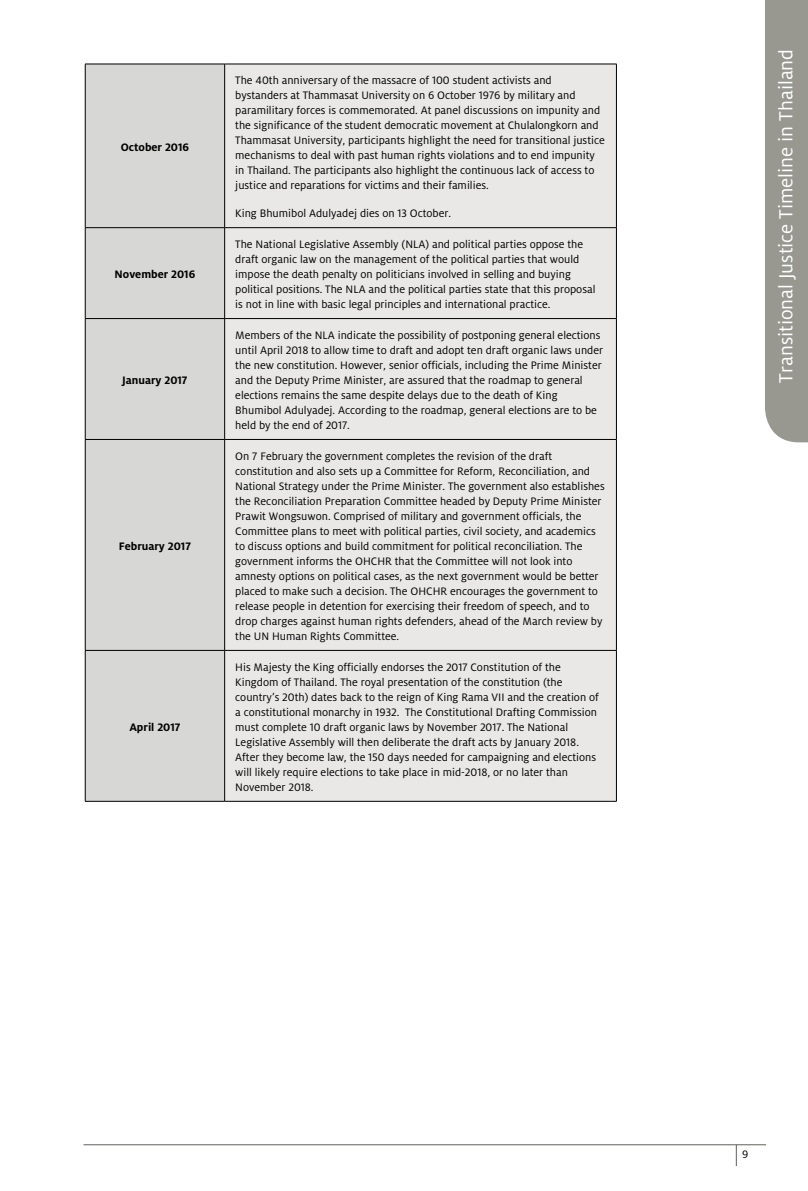
<style>
.page{position:relative;width:808px;height:1191px;background:#fff}
.page>*{position:absolute;margin:0;border:0;box-sizing:border-box;transform-origin:0 0}
.t1{font:21px "Milo LF";color:#fff}
.t2{font:12px/15px "Milo LF";color:#000}
.t3{font:700 12px "Milo LF";color:#000}
</style>
<div class="page">
<div style="left:765px;top:0;width:43px;height:442px;background:#989891"></div>
<div style="left:86px;top:65px;width:138px;height:736px;background:#d7d7d5"></div>
<div style="left:225px;top:65px;width:391px;height:736px;background:#e9e8e7"></div>
<hr style="left:85px;top:64px;width:140px;height:1px;background:#000">
<hr style="left:85px;top:64px;width:1px;height:163px;background:#000">
<hr style="left:225px;top:64px;width:392px;height:1px;background:#000">
<hr style="left:224px;top:64px;width:1px;height:163px;background:#000">
<hr style="left:616px;top:64px;width:1px;height:163px;background:#000">
<hr style="left:85px;top:227px;width:140px;height:1px;background:#000">
<hr style="left:85px;top:228px;width:1px;height:90px;background:#000">
<hr style="left:225px;top:227px;width:392px;height:1px;background:#000">
<hr style="left:224px;top:228px;width:1px;height:90px;background:#000">
<hr style="left:616px;top:228px;width:1px;height:90px;background:#000">
<hr style="left:85px;top:318px;width:140px;height:1px;background:#000">
<hr style="left:85px;top:319px;width:1px;height:120px;background:#000">
<hr style="left:225px;top:318px;width:392px;height:1px;background:#000">
<hr style="left:224px;top:319px;width:1px;height:120px;background:#000">
<hr style="left:616px;top:319px;width:1px;height:120px;background:#000">
<hr style="left:85px;top:439px;width:140px;height:1px;background:#000">
<hr style="left:85px;top:439px;width:1px;height:211px;background:#000">
<hr style="left:225px;top:439px;width:392px;height:1px;background:#000">
<hr style="left:224px;top:439px;width:1px;height:211px;background:#000">
<hr style="left:616px;top:439px;width:1px;height:211px;background:#000">
<hr style="left:85px;top:650px;width:140px;height:1px;background:#000">
<hr style="left:85px;top:650px;width:1px;height:151px;background:#000">
<hr style="left:225px;top:650px;width:392px;height:1px;background:#000">
<hr style="left:224px;top:650px;width:1px;height:151px;background:#000">
<hr style="left:616px;top:650px;width:1px;height:151px;background:#000">
<hr style="left:85px;top:801px;width:140px;height:1px;background:#000">
<hr style="left:225px;top:801px;width:392px;height:1px;background:#000">
<hr style="left:84px;top:1144px;width:682px;height:1px;background:#60605b">
<svg style="left:736px;top:1144px;width:1px;height:22px"></svg>
<p class="t3" style="left:121px;top:140px;width:70px">October 2016</p>
<p class="t3" style="left:115px;top:267px;width:82px">November 2016</p>
<p class="t3" style="left:122px;top:373px;width:67px">January 2017</p>
<p class="t3" style="left:119px;top:539px;width:74px">February 2017</p>
<p class="t3" style="left:129px;top:720px;width:53px">April 2017</p>
<p class="t2" style="left:235px;top:73px;width:371px">The 40th anniversary of the massacre of 100 student activists and bystanders at Thammasat University on 6 October 1976 by military and paramilitary forces is commemorated. At panel discussions on impunity and the significance of the student democratic movement at Chulalongkorn and Thammasat University, participants highlight the need for transitional justice mechanisms to deal with past human rights violations and to end impunity in Thailand. The participants also highlight the continuous lack of access to justice and reparations for victims and their families.</p>
<p class="t2" style="left:235px;top:206px;width:217px">King Bhumibol Adulyadej dies on 13 October.</p>
<p class="t2" style="left:235px;top:237px;width:362px">The National Legislative Assembly (NLA) and political parties oppose the draft organic law on the management of the political parties that would impose the death penalty on politicians involved in selling and buying political positions. The NLA and the political parties state that this proposal is not in line with basic legal principles and international practice.</p>
<p class="t2" style="left:235px;top:328px;width:369px">Members of the NLA indicate the possibility of postponing general elections until April 2018 to allow time to draft and adopt ten draft organic laws under the new constitution. However, senior officials, including the Prime Minister and the Deputy Prime Minister, are assured that the roadmap to general elections remains the same despite delays due to the death of King Bhumibol Adulyadej. According to the roadmap, general elections are to be held by the end of 2017.</p>
<p class="t2" style="left:235px;top:448px;width:371px">On 7 February the government completes the revision of the draft constitution and also sets up a Committee for Reform, Reconciliation, and National Strategy under the Prime Minister. The government also establishes the Reconciliation Preparation Committee headed by Deputy Prime Minister Prawit Wongsuwon. Comprised of military and government officials, the Committee plans to meet with political parties, civil society, and academics to discuss options and build commitment for political reconciliation. The government informs the OHCHR that the Committee will not look into amnesty options on political cases, as the next government would be better placed to make such a decision. The OHCHR encourages the government to release people in detention for exercising their freedom of speech, and to drop charges against human rights defenders, ahead of the March review by the UN Human Rights Committee.</p>
<p class="t2" style="left:235px;top:659px;width:365px">His Majesty the King officially endorses the 2017 Constitution of the Kingdom of Thailand. The royal presentation of the constitution (the country’s 20th) dates back to the reign of King Rama VII and the creation of a constitutional monarchy in 1932. The Constitutional Drafting Commission must complete 10 draft organic laws by November 2017. The National Legislative Assembly will then deliberate the draft acts by January 2018.<br>After they become law, the 150 days needed for campaigning and elections will likely require elections to take place in mid-2018, or no later than November 2018.</p>
<h1 class="t1" style="left:774px;top:383px;width:335px;rotate:-90deg">Transitional Justice Timeline in Thailand</h1>
<p class="t2" style="left:742px;top:1146px;width:8px">9</p>
</div>
